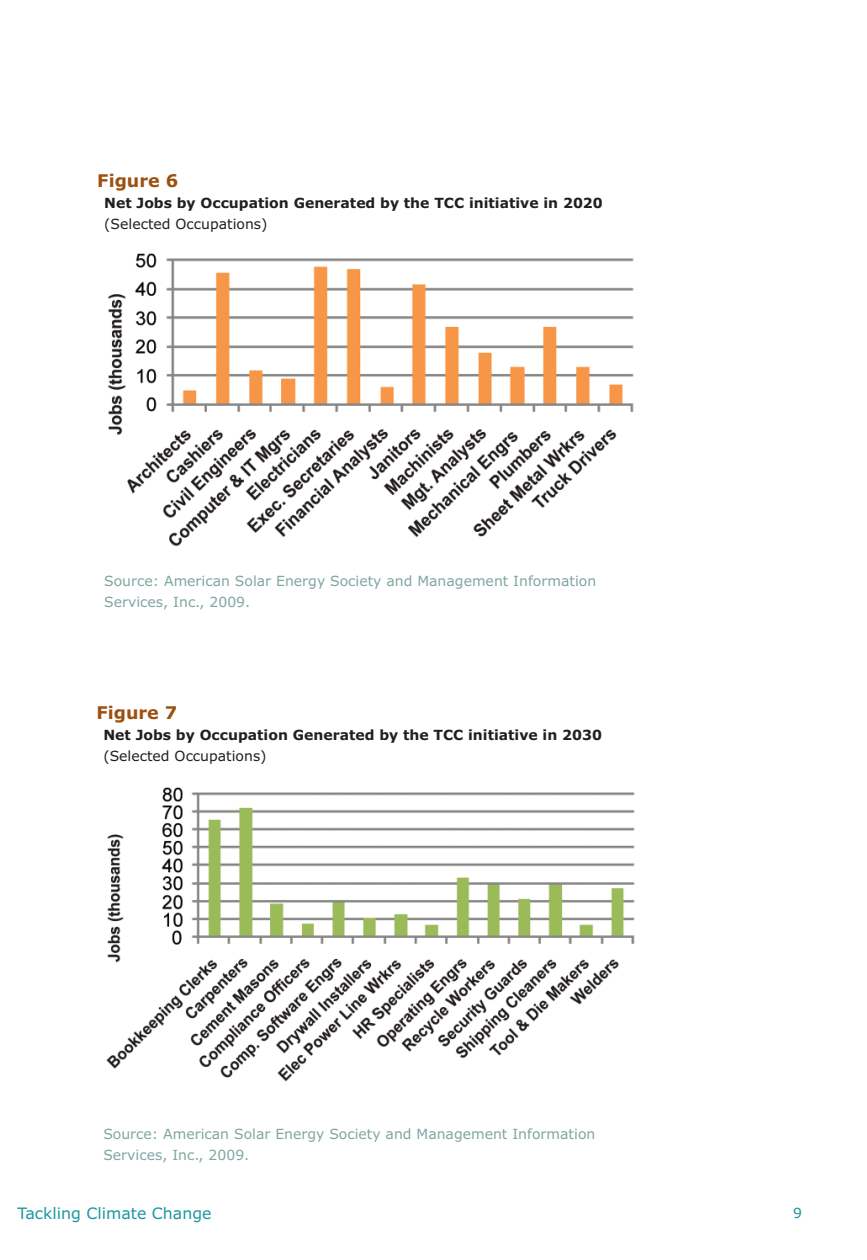
<style>
.page{position:relative;width:867px;height:1260px;background:#fff}
.page>*{position:absolute;margin:0;border:0;box-sizing:border-box;transform-origin:0 0}
.t1{font:700 17.5px "Verdana";color:#9d5010}
.t2{font:15.75px "Verdana";color:#1d97a1}
.t3{font:14px/21px "Verdana";color:#81a6a3}
.t4{font:700 14px "Verdana";color:#231f20}
.t5{font:14px "Verdana";color:#231f20}
.t6{font:14px "Verdana";color:#1d97a1}
</style>
<div class="page">
<img style="left:108px;top:253px;width:526px;height:294px">
<img style="left:106px;top:787px;width:529px;height:295px">
<p class="t1" style="left:97px;top:170px;width:82px">Figure 6</p>
<p class="t4" style="left:104px;top:195px;width:500px">Net Jobs by Occupation Generated by the TCC initiative in 2020</p>
<p class="t5" style="left:104px;top:216px;width:165px">(Selected Occupations)</p>
<p class="t3" style="left:104px;top:570px;width:493px">Source: American Solar Energy Society and Management Information<br>Services, Inc., 2009.</p>
<p class="t1" style="left:96px;top:703px;width:82px">Figure 7</p>
<p class="t4" style="left:103px;top:727px;width:500px">Net Jobs by Occupation Generated by the TCC initiative in 2030</p>
<p class="t5" style="left:103px;top:748px;width:165px">(Selected Occupations)</p>
<p class="t3" style="left:103px;top:1124px;width:493px">Source: American Solar Energy Society and Management Information<br>Services, Inc., 2009.</p>
<p class="t2" style="left:18px;top:1204px;width:195px">Tackling Climate Change</p>
<p class="t6" style="left:793px;top:1205px;width:10px">9</p>
</div>
